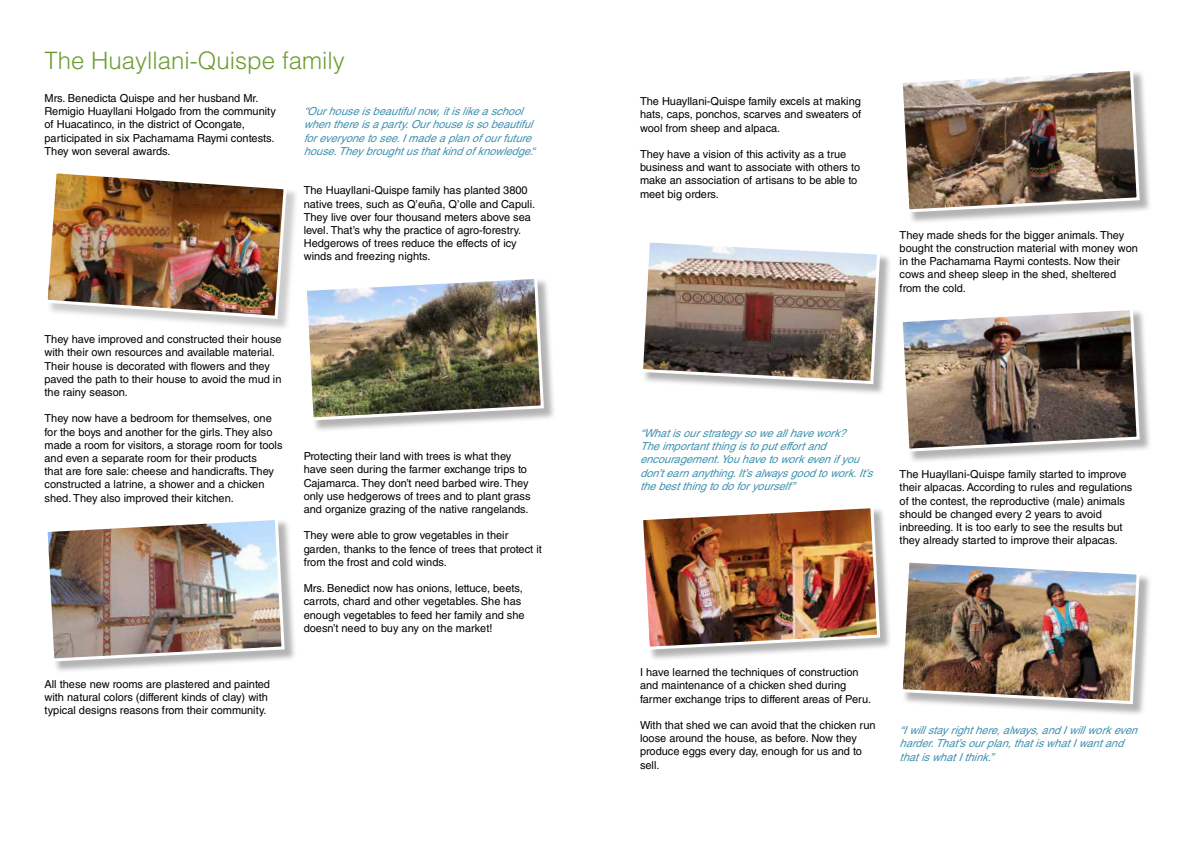
<style>
.page{position:relative;width:1191px;height:842px;background:#fff}
.page>*{position:absolute;margin:0;border:0;box-sizing:border-box;transform-origin:0 0}
.t1{font:300 24px "Helvetica LT Std";color:#6d9d31}
.t2{font:11px/13.2px "Helvetica LT Std";color:#000}
.t3{font:italic 11px/13.2px "Helvetica LT Std";color:#4092b0}
</style>
<div class="page">
<div style="left:46px;top:172px;width:253px;height:159px;background:#000;opacity:.2"></div>
<img style="left:46px;top:172px;width:242px;height:148px">
<div style="left:46px;top:519px;width:251px;height:155px;background:#000;opacity:.3"></div>
<img style="left:46px;top:519px;width:240px;height:144px">
<div style="left:305px;top:278px;width:251px;height:155px;background:#000;opacity:.3"></div>
<img style="left:305px;top:278px;width:240px;height:144px">
<div style="left:642px;top:241px;width:250px;height:155px;background:#000;opacity:.3"></div>
<img style="left:642px;top:241px;width:239px;height:145px">
<div style="left:642px;top:507px;width:250px;height:155px;background:#000;opacity:.3"></div>
<img style="left:642px;top:507px;width:239px;height:144px">
<div style="left:901px;top:70px;width:250px;height:154px;background:#000;opacity:.3"></div>
<img style="left:901px;top:70px;width:240px;height:144px">
<div style="left:901px;top:309px;width:250px;height:155px;background:#000;opacity:.3"></div>
<img style="left:901px;top:309px;width:240px;height:144px">
<div style="left:901px;top:561px;width:250px;height:155px;background:#000;opacity:.3"></div>
<img style="left:901px;top:561px;width:240px;height:145px">
<h1 class="t1" style="left:45px;top:45px;width:302px">The Huayllani-Quispe family</h1>
<p class="t2" style="left:45px;top:92px;width:233px">Mrs. Benedicta Quispe and her husband Mr.<br>Remigio Huayllani Holgado from the community of Huacatinco, in the district of Ocongate, participated in six Pachamama Raymi contests.<br>They won several awards.</p>
<p class="t3" style="left:304px;top:105px;width:236px">“Ourhouseisbeautifulnow,itislikeaschool whenthereisaparty.Ourhouseissobeautiful foreveryonetosee.Imadeaplanofourfuture house.Theybroughtusthatkindofknowledge.“</p>
<p class="t2" style="left:304px;top:184px;width:233px">The Huayllani-Quispe family has planted 3800 native trees, such as Q’euña, Q’olle and Capuli.<br>They live over four thousand meters above sea level. That’s why the practice of agro-forestry.<br>Hedgerows of trees reduce the effects of icy winds and freezing nights.</p>
<p class="t2" style="left:45px;top:333px;width:239px">They have improved and constructed their house with their own resources and available material.<br>Their house is decorated with flowers and they paved the path to their house to avoid the mud in the rainy season.</p>
<p class="t2" style="left:45px;top:412px;width:239px">They now have a bedroom for themselves, one for the boys and another for the girls. They also made a room for visitors, a storage room for tools and even a separate room for their products<br>that are fore sale: cheese and handicrafts. They constructed a latrine, a shower and a chicken shed. They also improved their kitchen.</p>
<p class="t2" style="left:45px;top:677px;width:227px">All these new rooms are plastered and painted with natural colors (different kinds of clay) with typical designs reasons from their community.</p>
<p class="t2" style="left:304px;top:450px;width:228px">Protecting their land with trees is what they have seen during the farmer exchange trips to Cajamarca. They don’t need barbed wire. They only use hedgerows of trees and to plant grass and organize grazing of the native rangelands.</p>
<p class="t2" style="left:304px;top:529px;width:240px">They were able to grow vegetables in their garden, thanks to the fence of trees that protect it from the frost and cold winds.</p>
<p class="t2" style="left:304px;top:582px;width:222px">Mrs. Benedict now has onions, lettuce, beets, carrots, chard and other vegetables. She has enough vegetables to feed her family and she doesn’t need to buy any on the market!</p>
<p class="t2" style="left:640px;top:95px;width:223px;text-align:justify">The Huayllani-Quispe family excels at making hats, caps, ponchos, scarves and sweaters of wool from sheep and alpaca.</p>
<p class="t2" style="left:640px;top:148px;width:222px">They have a vision of this activity as a true business and want to associate with others to make an association of artisans to be able to meet big orders.</p>
<p class="t2" style="left:899px;top:228px;width:240px">They made sheds for the bigger animals. They bought the construction material with money won in the Pachamama Raymi contests. Now their cows and sheep sleep in the shed, sheltered from the cold.</p>
<p class="t3" style="left:640px;top:426px;width:238px">“Whatisourstrategysoweallhavework?<br>Theimportantthingistoputeffortand encouragement.Youhavetoworkevenifyou don’tearnanything.It’salwaysgoodtowork.It’s thebestthingtodoforyourself”</p>
<p class="t2" style="left:899px;top:468px;width:234px">The Huayllani-Quispe family started to improve their alpacas. According to rules and regulations of the contest, the reproductive (male) animals should be changed every 2 years to avoid inbreeding. It is too early to see the results but they already started to improve their alpacas.</p>
<p class="t2" style="left:640px;top:666px;width:233px">I have learned the techniques of construction and maintenance of a chicken shed during farmer exchange trips to different areas of Peru.</p>
<p class="t2" style="left:640px;top:718px;width:237px">With that shed we can avoid that the chicken run loose around the house, as before. Now they produce eggs every day, enough for us and to sell.</p>
<p class="t3" style="left:899px;top:724px;width:243px">“Iwillstayrighthere,always,andIwillworkeven harder.That’sourplan,thatiswhatIwantand thatiswhatIthink.”</p>
</div>
